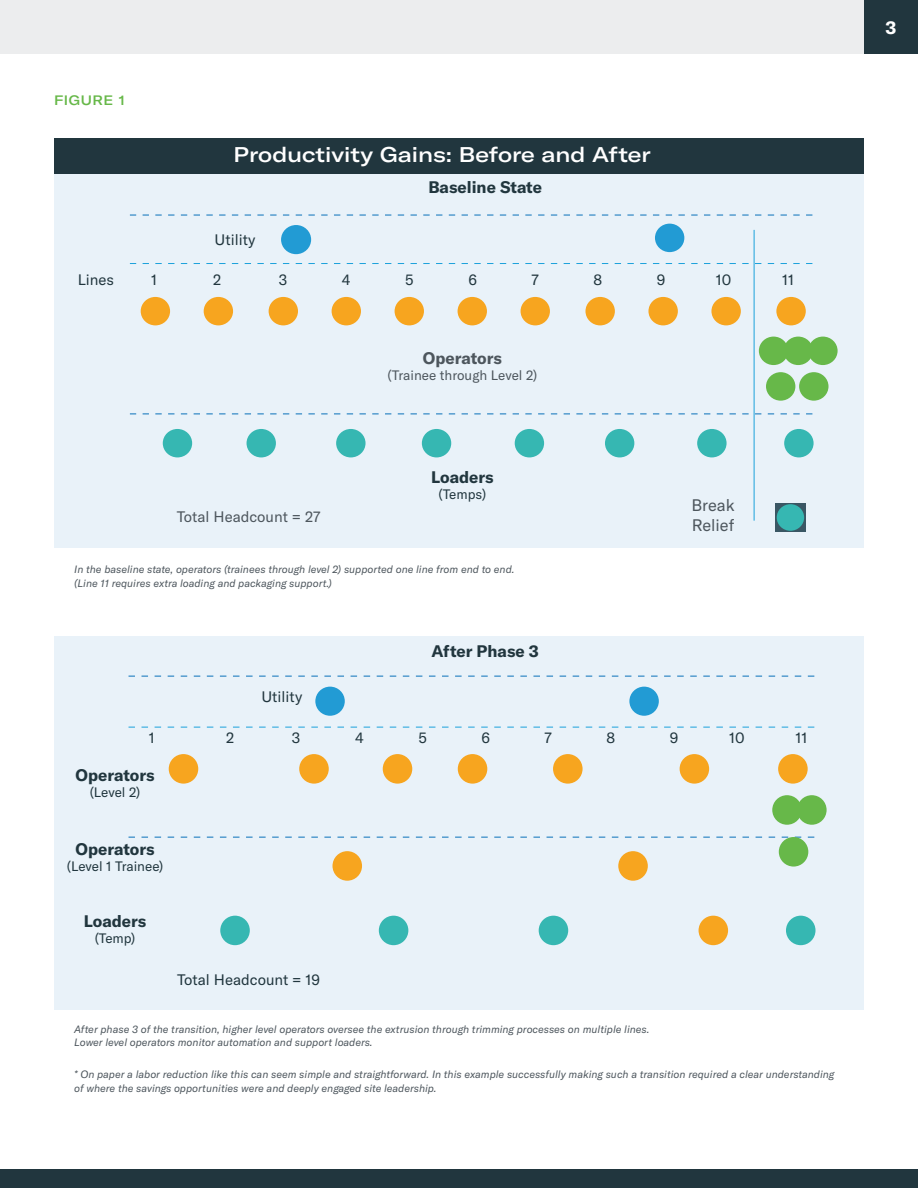
<style>
.page{position:relative;width:918px;height:1188px;background:#fff}
.page>*{position:absolute;margin:0;border:0;box-sizing:border-box;transform-origin:0 0}
.t1{font:500 expanded 21px "GT America";color:#fff}
.t2{font:700 18px "GT America";color:#fff}
.t3{font:700 16.5px "GT America";color:#21363e}
.t4{font:16.5px/19.8px "GT America";color:#4d565d}
.t5{font:700 16.5px "GT America";color:#4d565d}
.t6{font:15px "GT America";color:#21363e}
.t7{font:15px "GT America";color:#4d565d}
.t8{font:13.5px "GT America";color:#21363e}
.t9{font:13.5px "GT America";color:#4d565d}
.t10{font:500 expanded 13.5px "GT America";letter-spacing:.04em;color:#67b849}
.t11{font:italic 10.5px/13.5px "GT America";color:#4d565d}
</style>
<div class="page">
<div style="left:0;top:0;width:864px;height:54px;background:#ecedee"></div>
<div style="left:0;top:1169px;width:918px;height:19px;background:#21363e"></div>
<div style="left:54px;top:138px;width:810px;height:36px;background:#21363e"></div>
<div style="left:864px;top:0;width:54px;height:54px;background:#21363e"></div>
<div style="left:54px;top:174px;width:810px;height:374px;background:#e9f2f9"></div>
<svg style="left:130px;top:215px;width:682px;height:1px"></svg>
<svg style="left:130px;top:413px;width:682px;height:1px"></svg>
<svg style="left:130px;top:263px;width:682px;height:1px"></svg>
<hr style="left:754px;top:230px;width:1px;height:291px;background:#1ba1db">
<div style="left:141px;top:297px;width:29px;height:28px;background:#f7a51f;border-radius:50%"></div>
<div style="left:163px;top:429px;width:29px;height:28px;background:#36b7b2;border-radius:50%"></div>
<div style="left:247px;top:429px;width:29px;height:28px;background:#36b7b2;border-radius:50%"></div>
<div style="left:336px;top:429px;width:30px;height:28px;background:#36b7b2;border-radius:50%"></div>
<div style="left:422px;top:429px;width:29px;height:28px;background:#36b7b2;border-radius:50%"></div>
<div style="left:515px;top:429px;width:29px;height:28px;background:#36b7b2;border-radius:50%"></div>
<div style="left:605px;top:429px;width:29px;height:28px;background:#36b7b2;border-radius:50%"></div>
<div style="left:697px;top:429px;width:30px;height:28px;background:#36b7b2;border-radius:50%"></div>
<div style="left:784px;top:429px;width:30px;height:28px;background:#36b7b2;border-radius:50%"></div>
<div style="left:204px;top:297px;width:29px;height:28px;background:#f7a51f;border-radius:50%"></div>
<div style="left:269px;top:297px;width:29px;height:28px;background:#f7a51f;border-radius:50%"></div>
<div style="left:332px;top:297px;width:29px;height:28px;background:#f7a51f;border-radius:50%"></div>
<div style="left:395px;top:297px;width:29px;height:28px;background:#f7a51f;border-radius:50%"></div>
<div style="left:458px;top:297px;width:29px;height:28px;background:#f7a51f;border-radius:50%"></div>
<div style="left:521px;top:297px;width:29px;height:28px;background:#f7a51f;border-radius:50%"></div>
<div style="left:585px;top:297px;width:30px;height:28px;background:#f7a51f;border-radius:50%"></div>
<div style="left:648px;top:297px;width:30px;height:28px;background:#f7a51f;border-radius:50%"></div>
<div style="left:711px;top:297px;width:30px;height:28px;background:#f7a51f;border-radius:50%"></div>
<div style="left:776px;top:297px;width:30px;height:28px;background:#f7a51f;border-radius:50%"></div>
<div style="left:759px;top:337px;width:29px;height:28px;background:#67b849;border-radius:50%"></div>
<div style="left:784px;top:337px;width:29px;height:28px;background:#67b849;border-radius:50%"></div>
<div style="left:808px;top:337px;width:30px;height:28px;background:#67b849;border-radius:50%"></div>
<div style="left:799px;top:372px;width:30px;height:29px;background:#67b849;border-radius:50%"></div>
<div style="left:766px;top:372px;width:29px;height:29px;background:#67b849;border-radius:50%"></div>
<div style="left:655px;top:224px;width:29px;height:28px;background:#229bd4;border-radius:50%"></div>
<div style="left:281px;top:225px;width:30px;height:29px;background:#229bd4;border-radius:50%"></div>
<div style="left:776px;top:503px;width:30px;height:29px;background:#3a5764"></div>
<div style="left:777px;top:504px;width:27px;height:27px;background:#36b7b2;border-radius:50%"></div>
<div style="left:54px;top:636px;width:810px;height:374px;background:#e9f2f9"></div>
<svg style="left:129px;top:676px;width:685px;height:1px"></svg>
<svg style="left:129px;top:837px;width:685px;height:1px"></svg>
<svg style="left:129px;top:727px;width:685px;height:1px"></svg>
<div style="left:169px;top:754px;width:29px;height:30px;background:#f7a51f;border-radius:50%"></div>
<div style="left:220px;top:916px;width:30px;height:29px;background:#36b7b2;border-radius:50%"></div>
<div style="left:379px;top:916px;width:29px;height:29px;background:#36b7b2;border-radius:50%"></div>
<div style="left:539px;top:916px;width:29px;height:29px;background:#36b7b2;border-radius:50%"></div>
<div style="left:699px;top:916px;width:29px;height:29px;background:#f7a51f;border-radius:50%"></div>
<div style="left:786px;top:916px;width:30px;height:29px;background:#36b7b2;border-radius:50%"></div>
<div style="left:299px;top:754px;width:30px;height:30px;background:#f7a51f;border-radius:50%"></div>
<div style="left:333px;top:851px;width:29px;height:30px;background:#f7a51f;border-radius:50%"></div>
<div style="left:618px;top:851px;width:30px;height:30px;background:#f7a51f;border-radius:50%"></div>
<div style="left:383px;top:754px;width:29px;height:30px;background:#f7a51f;border-radius:50%"></div>
<div style="left:458px;top:754px;width:29px;height:30px;background:#f7a51f;border-radius:50%"></div>
<div style="left:553px;top:754px;width:30px;height:30px;background:#f7a51f;border-radius:50%"></div>
<div style="left:680px;top:754px;width:29px;height:30px;background:#f7a51f;border-radius:50%"></div>
<div style="left:778px;top:754px;width:30px;height:30px;background:#f7a51f;border-radius:50%"></div>
<div style="left:772px;top:795px;width:30px;height:30px;background:#67b849;border-radius:50%"></div>
<div style="left:797px;top:795px;width:30px;height:30px;background:#67b849;border-radius:50%"></div>
<div style="left:779px;top:837px;width:29px;height:30px;background:#67b849;border-radius:50%"></div>
<div style="left:315px;top:687px;width:30px;height:29px;background:#229bd4;border-radius:50%"></div>
<div style="left:629px;top:687px;width:30px;height:29px;background:#229bd4;border-radius:50%"></div>
<p class="t10" style="left:54px;top:92px;width:72px">FIGURE 1</p>
<h1 class="t1" style="left:234px;top:142px;width:419px">Productivity Gains: Before and After</h1>
<h3 class="t3" style="left:428px;top:177px;width:115px">Baseline State</h3>
<h3 class="t6" style="left:215px;top:231px;width:43px">Utility</h3>
<h3 class="t6" style="left:78px;top:271px;width:38px">Lines</h3>
<h3 class="t6" style="left:151px;top:271px;width:7px">1</h3>
<h3 class="t6" style="left:213px;top:271px;width:10px">2</h3>
<h3 class="t6" style="left:279px;top:271px;width:10px">3</h3>
<h3 class="t6" style="left:342px;top:271px;width:10px">4</h3>
<h3 class="t6" style="left:405px;top:271px;width:10px">5</h3>
<h3 class="t6" style="left:468px;top:271px;width:10px">6</h3>
<h3 class="t6" style="left:532px;top:271px;width:9px">7</h3>
<h3 class="t6" style="left:593px;top:271px;width:10px">8</h3>
<h3 class="t6" style="left:657px;top:271px;width:10px">9</h3>
<h3 class="t6" style="left:716px;top:271px;width:17px">10</h3>
<h3 class="t6" style="left:782px;top:271px;width:13px">11</h3>
<h3 class="t5" style="left:423px;top:348px;width:81px">Operators</h3>
<p class="t9" style="left:388px;top:367px;width:151px">(Trainee through Level 2)</p>
<h3 class="t7" style="left:177px;top:508px;width:145px">Total Headcount = 27</h3>
<h3 class="t3" style="left:431px;top:467px;width:64px">Loaders</h3>
<p class="t8" style="left:439px;top:486px;width:49px">(Temps)</p>
<p class="t11" style="left:74px;top:563px;width:442px">In the baseline state, operators (trainees through level 2) supported one line from end to end. (Line 11 requires extra loading and packaging support.)</p>
<h3 class="t6" style="left:261px;top:688px;width:43px">Utility</h3>
<h3 class="t3" style="left:432px;top:641px;width:109px">After Phase 3</h3>
<h3 class="t4" style="left:691px;top:495px;width:45px">Break<br>Relief</h3>
<h3 class="t6" style="left:149px;top:729px;width:7px">1</h3>
<h3 class="t6" style="left:226px;top:729px;width:10px">2</h3>
<h3 class="t6" style="left:292px;top:729px;width:10px">3</h3>
<h3 class="t6" style="left:355px;top:729px;width:10px">4</h3>
<h3 class="t6" style="left:418px;top:729px;width:10px">5</h3>
<h3 class="t6" style="left:482px;top:729px;width:10px">6</h3>
<h3 class="t6" style="left:545px;top:729px;width:9px">7</h3>
<h3 class="t6" style="left:607px;top:729px;width:10px">8</h3>
<h3 class="t6" style="left:670px;top:729px;width:10px">9</h3>
<h3 class="t6" style="left:729px;top:729px;width:17px">10</h3>
<h3 class="t6" style="left:795px;top:729px;width:13px">11</h3>
<h3 class="t3" style="left:76px;top:764px;width:81px">Operators</h3>
<p class="t8" style="left:90px;top:784px;width:52px">(Level 2)</p>
<h3 class="t3" style="left:76px;top:839px;width:81px">Operators</h3>
<p class="t8" style="left:67px;top:859px;width:98px">(Level 1 Trainee)</p>
<h3 class="t3" style="left:84px;top:911px;width:64px">Loaders</h3>
<p class="t8" style="left:95px;top:930px;width:42px">(Temp)</p>
<h3 class="t6" style="left:177px;top:971px;width:144px">Total Headcount = 19</h3>
<p class="t11" style="left:74px;top:1022px;width:577px">After phase 3 of the transition, higher level operators oversee the extrusion through trimming processes on multiple lines.<br>Lower level operators monitor automation and support loaders.</p>
<p class="t11" style="left:74px;top:1068px;width:762px">* On paper a labor reduction like this can seem simple and straightforward. In this example successfully making such a transition required a clear understanding of where the savings opportunities were and deeply engaged site leadership.</p>
<h2 class="t2" style="left:886px;top:16px;width:12px">3</h2>
</div>
